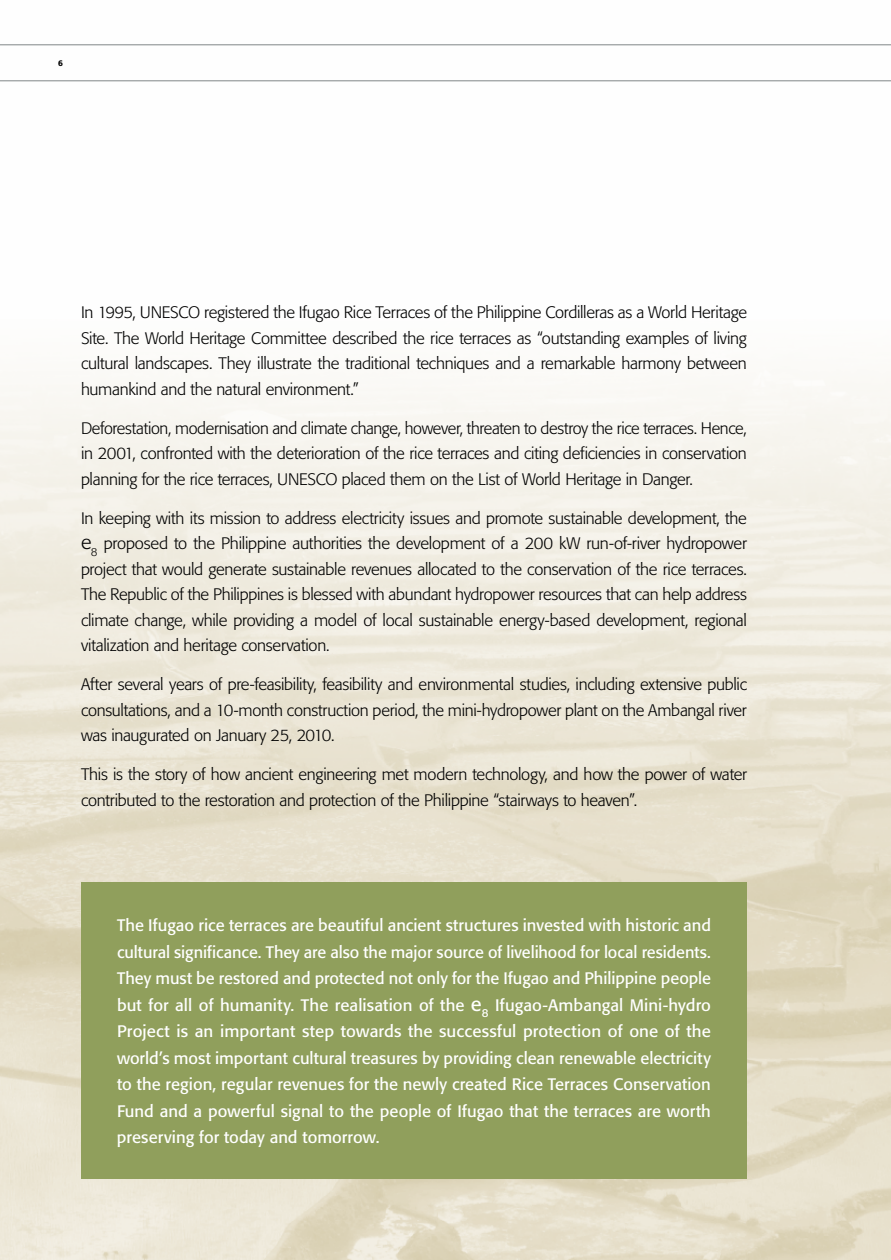
<style>
.page{position:relative;width:891px;height:1260px;background:#fff}
.page>*{position:absolute;margin:0;border:0;box-sizing:border-box;transform-origin:0 0}
.t1{font:300 16.5px/25.5px "Formata";letter-spacing:-.015em;color:#000;text-align:justify}
.t2{font:16.5px/26.5px "Formata";color:#fff;text-align:justify}
.t3{font:500 8.25px "Formata";color:#000}
.s1{font-size:19.8px}
</style>
<div class="page">
<div style="left:81px;top:882px;width:666px;height:297px;background:#909f5c"></div>
<hr style="left:0;top:45px;width:81px;height:1px;background:#808788">
<hr style="left:81px;top:45px;width:810px;height:1px;background:#808788">
<hr style="left:0;top:81px;width:81px;height:1px;background:#808788">
<hr style="left:81px;top:81px;width:810px;height:1px;background:#808788">
<p class="t3" style="left:58px;top:58px;width:6px">6</p>
<p class="t1" style="left:81px;top:300px;width:668px">In 1995, UNESCO registered the Ifugao Rice Terraces of the Philippine Cordilleras as a World Heritage Site. The World Heritage Committee described the rice terraces as “outstanding examples of living cultural landscapes. They illustrate the traditional techniques and a remarkable harmony between humankind and the natural environment.”</p>
<p class="t1" style="left:81px;top:415px;width:667px">Deforestation, modernisation and climate change, however, threaten to destroy the rice terraces. Hence, in 2001, confronted with the deterioration of the rice terraces and citing deficiencies in conservation planning for the rice terraces, UNESCO placed them on the List of World Heritage in Danger.</p>
<p class="t1" style="left:81px;top:505px;width:668px">In keeping with its mission to address electricity issues and promote sustainable development, the <span class="s1">e</span><sub>8</sub> proposed to the Philippine authorities the development of a 200 kW run-of-river hydropower project that would generate sustainable revenues allocated to the conservation of the rice terraces.<br>The Republic of the Philippines is blessed with abundant hydropower resources that can help address climate change, while providing a model of local sustainable energy-based development, regional vitalization and heritage conservation.</p>
<p class="t1" style="left:81px;top:672px;width:667px">After several years of pre-feasibility, feasibility and environmental studies, including extensive public consultations, and a 10-month construction period, the mini-hydropower plant on the Ambangal river was inaugurated on January 25, 2010.</p>
<p class="t1" style="left:81px;top:762px;width:668px">This is the story of how ancient engineering met modern technology, and how the power of water contributed to the restoration and protection of the Philippine “stairways to heaven”.</p>
<p class="t2" style="left:117px;top:912px;width:596px">The Ifugao rice terraces are beautiful ancient structures invested with historic and cultural significance. They are also the major source of livelihood for local residents.<br>They must be restored and protected not only for the Ifugao and Philippine people but for all of humanity. The realisation of the <span class="s1">e</span><sub>8</sub> Ifugao-Ambangal Mini-hydro Project is an important step towards the successful protection of one of the world’s most important cultural treasures by providing clean renewable electricity to the region, regular revenues for the newly created Rice Terraces Conservation Fund and a powerful signal to the people of Ifugao that the terraces are worth preserving for today and tomorrow.</p>
</div>
